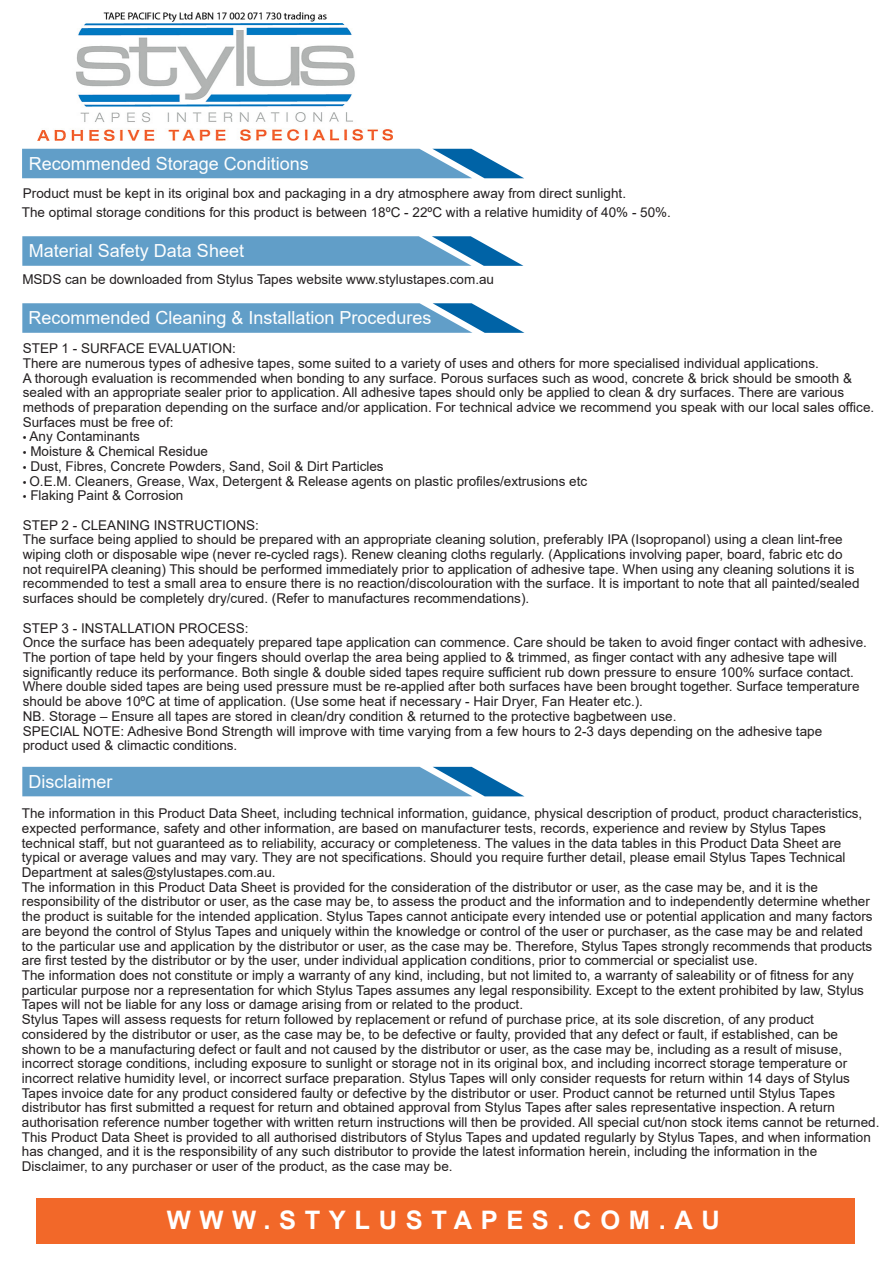
<style>
.page{position:relative;width:893px;height:1263px;background:#fff}
.page>*{position:absolute;margin:0;border:0;box-sizing:border-box;transform-origin:0 0}
.t1{font:700 25.5px "Arial";letter-spacing:.34em;color:#fff}
.t2{font:18px "Arial";color:#fdfefe}
.t3{font:13.5px/14.7px "Arial";color:#231f20}
.s1{font-family:"Myriad Pro"}
</style>
<div class="page">
<svg style="left:22px;top:149px;width:502px;height:29px;background:#65a0c9"></svg>
<svg style="left:22px;top:236px;width:501px;height:30px;background:#67a2ca"></svg>
<svg style="left:22px;top:303px;width:502px;height:30px;background:#67a2ca"></svg>
<svg style="left:22px;top:767px;width:502px;height:29px;background:#65a0c9"></svg>
<div style="left:36px;top:1199px;width:818px;height:45px;background:#f26829"></div>
<img style="left:37px;top:12px;width:355px;height:129px">
<h2 class="t2" style="left:29px;top:151px;width:282px">Recommended Storage Conditions</h2>
<p class="t3" style="left:22px;top:205px;width:651px">The optimal storage conditions for this product is between 18ºC - 22ºC with a relative humidity of 40% - 50%.</p>
<p class="t3" style="left:23px;top:186px;width:605px">Product must be kept in its original box and packaging in a dry atmosphere away from direct sunlight.</p>
<h2 class="t2" style="left:29px;top:239px;width:217px">Material Safety Data Sheet</h2>
<p class="t3" style="left:22px;top:272px;width:473px">MSDS can be downloaded from Stylus Tapes website www.stylustapes.com.au</p>
<h2 class="t2" style="left:28px;top:305px;width:405px">Recommended Cleaning &amp; Installation Procedures</h2>
<p class="t3" style="left:23px;top:341px;width:853px">STEP 1 - SURFACE EVALUATION:<br>There are numerous types of adhesive tapes, some suited to a variety of uses and others for more specialised individual applications.<br>A thorough evaluation is recommended when bonding to any surface. Porous surfaces such as wood, concrete &amp; brick should be smooth &amp; sealed with an appropriate sealer prior to application. All adhesive tapes should only be applied to clean &amp; dry surfaces. There are various methods of preparation depending on the surface and/or application. For technical advice we recommend you speak with our local sales office.<br>Surfaces must be free of:</p>
<p class="t3" style="left:23px;top:429px;width:119px"><span class="s1">•</span> Any Contaminants</p>
<p class="t3" style="left:23px;top:444px;width:187px"><span class="s1">•</span> Moisture &amp; Chemical Residue</p>
<p class="t3" style="left:23px;top:459px;width:362px"><span class="s1">•</span> Dust, Fibres, Concrete Powders, Sand, Soil &amp; Dirt Particles</p>
<p class="t3" style="left:23px;top:473px;width:566px"><span class="s1">•</span> O.E.M. Cleaners, Grease, Wax, Detergent &amp; Release agents on plastic profiles/extrusions etc</p>
<p class="t3" style="left:23px;top:481px;width:238px;line-height:29.4px"><span class="s1">•</span> Flaking Paint &amp; Corrosion<br>STEP 2 - CLEANING INSTRUCTIONS:</p>
<p class="t3" style="left:23px;top:532px;width:838px">The surface being applied to should be prepared with an appropriate cleaning solution, preferably IPA (Isopropanol) using a clean lint-free wiping cloth or disposable wipe (never re-cycled rags). Renew cleaning cloths regularly. (Applications involving paper, board, fabric etc do not requireIPA cleaning) This should be performed immediately prior to application of adhesive tape. When using any cleaning solutions it is recommended to test a small area to ensure there is no reaction/discolouration with the surface. It is important to note that all painted/sealed surfaces should be completely dry/cured. (Refer to manufactures recommendations).</p>
<p class="t3" style="left:23px;top:620px;width:846px">STEP 3 - INSTALLATION PROCESS:<br>Once the surface has been adequately prepared tape application can commence. Care should be taken to avoid finger contact with adhesive.<br>The portion of tape held by your fingers should overlap the area being applied to &amp; trimmed, as finger contact with any adhesive tape will significantly reduce its performance. Both single &amp; double sided tapes require sufficient rub down pressure to ensure 100% surface contact.<br>Where double sided tapes are being used pressure must be re-applied after both surfaces have been brought together. Surface temperature should be above 10ºC at time of application. (Use some heat if necessary - Hair Dryer, Fan Heater etc.).<br>NB. Storage – Ensure all tapes are stored in clean/dry condition &amp; returned to the protective bagbetween use.<br>SPECIAL NOTE: Adhesive Bond Strength will improve with time varying from a few hours to 2-3 days depending on the adhesive tape product used &amp; climactic conditions.</p>
<h2 class="t2" style="left:28px;top:770px;width:85px">Disclaimer</h2>
<p class="t3" style="left:22px;top:806px;width:859px">The information in this Product Data Sheet, including technical information, guidance, physical description of product, product characteristics, expected performance, safety and other information, are based on manufacturer tests, records, experience and review by Stylus Tapes technical staff, but not guaranteed as to reliability, accuracy or completeness. The values in the data tables in this Product Data Sheet are typical or average values and may vary. They are not specifications. Should you require further detail, please email Stylus Tapes Technical Department at sales@stylustapes.com.au.<br>The information in this Product Data Sheet is provided for the consideration of the distributor or user, as the case may be, and it is the responsibility of the distributor or user, as the case may be, to assess the product and the information and to independently determine whether the product is suitable for the intended application. Stylus Tapes cannot anticipate every intended use or potential application and many factors are beyond the control of Stylus Tapes and uniquely within the knowledge or control of the user or purchaser, as the case may be and related<br>to the particular use and application by the distributor or user, as the case may be. Therefore, Stylus Tapes strongly recommends that products are first tested by the distributor or by the user, under individual application conditions, prior to commercial or specialist use.<br>The information does not constitute or imply a warranty of any kind, including, but not limited to, a warranty of saleability or of fitness for any particular purpose nor a representation for which Stylus Tapes assumes any legal responsibility. Except to the extent prohibited by law, Stylus Tapes will not be liable for any loss or damage arising from or related to the product.<br>Stylus Tapes will assess requests for return followed by replacement or refund of purchase price, at its sole discretion, of any product considered by the distributor or user, as the case may be, to be defective or faulty, provided that any defect or fault, if established, can be shown to be a manufacturing defect or fault and not caused by the distributor or user, as the case may be, including as a result of misuse, incorrect storage conditions, including exposure to sunlight or storage not in its original box, and including incorrect storage temperature or incorrect relative humidity level, or incorrect surface preparation. Stylus Tapes will only consider requests for return within 14 days of Stylus Tapes invoice date for any product considered faulty or defective by the distributor or user. Product cannot be returned until Stylus Tapes distributor has first submitted a request for return and obtained approval from Stylus Tapes after sales representative inspection. A return authorisation reference number together with written return instructions will then be provided. All special cut/non stock items cannot be returned.<br>This Product Data Sheet is provided to all authorised distributors of Stylus Tapes and updated regularly by Stylus Tapes, and when information has changed, and it is the responsibility of any such distributor to provide the latest information herein, including the information in the Disclaimer, to any purchaser or user of the product, as the case may be.</p>
<h1 class="t1" style="left:167px;top:1202px;width:555px">WWW.STYLUSTAPES.COM.AU</h1>
</div>
